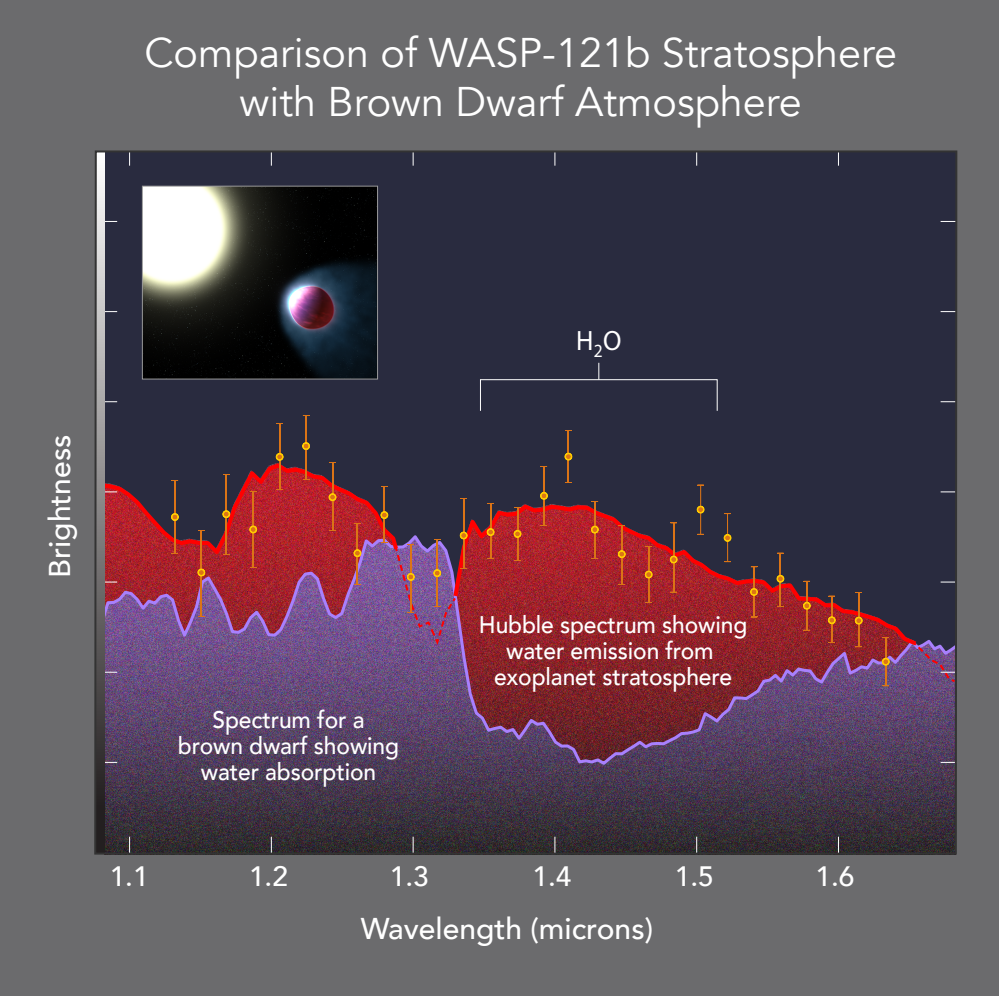
<style>
.page{position:relative;width:999px;height:997px;background:#fff}
.page>*{position:absolute;margin:0;border:0;box-sizing:border-box;transform-origin:0 0}
.t1{font:41.4px/49.6px "Avenir";color:#fff;text-align:center}
.t2{font:500 30px "Avenir";color:#fff}
.t3{font:500 28px "Avenir";color:#fff}
.t4{font:28px "Myriad Pro";color:#fff;scale:.95 1}
.t5{font:500 24px/26px "Avenir";letter-spacing:-.005em;color:#fff;text-align:center;scale:.95 1}
</style>
<div class="page">
<div style="left:0;top:0;width:998px;height:995px;background:#6b6b6d"></div>
<div style="left:103px;top:152px;width:852px;height:701px;background:#292b3f"></div>
<svg style="left:104px;top:311px;width:13px;height:1px"></svg>
<svg style="left:940px;top:311px;width:14px;height:1px"></svg>
<svg style="left:104px;top:221px;width:13px;height:1px"></svg>
<svg style="left:940px;top:221px;width:14px;height:1px"></svg>
<img style="left:104px;top:766px;width:850px;height:85px">
<img style="left:104px;top:582px;width:850px;height:184px">
<svg style="left:467px;top:502px;width:451px;height:145px"></svg>
<hr style="left:279px;top:424px;width:1px;height:66px;background:#db7416">
<hr style="left:305px;top:415px;width:1px;height:64px;background:#db7416">
<hr style="left:490px;top:504px;width:1px;height:54px;background:#db7416">
<hr style="left:517px;top:507px;width:1px;height:53px;background:#db7416">
<hr style="left:543px;top:466px;width:1px;height:59px;background:#db7416">
<hr style="left:567px;top:431px;width:1px;height:51px;background:#db7416">
<hr style="left:594px;top:501px;width:1px;height:57px;background:#db7416">
<hr style="left:621px;top:526px;width:1px;height:58px;background:#db7416">
<hr style="left:648px;top:546px;width:1px;height:56px;background:#db7416">
<svg style="left:486px;top:528px;width:8px;height:8px"></svg>
<svg style="left:513px;top:530px;width:8px;height:7px"></svg>
<svg style="left:540px;top:492px;width:7px;height:7px"></svg>
<svg style="left:564px;top:452px;width:8px;height:8px"></svg>
<svg style="left:590px;top:525px;width:8px;height:8px"></svg>
<svg style="left:617px;top:550px;width:8px;height:8px"></svg>
<svg style="left:644px;top:570px;width:8px;height:8px"></svg>
<hr style="left:673px;top:523px;width:1px;height:69px;background:#db7416">
<hr style="left:700px;top:485px;width:1px;height:49px;background:#db7416">
<hr style="left:726px;top:513px;width:2px;height:48px;background:#db7416">
<hr style="left:753px;top:566px;width:1px;height:50px;background:#db7416">
<hr style="left:779px;top:553px;width:1px;height:53px;background:#db7416">
<hr style="left:806px;top:581px;width:1px;height:49px;background:#db7416">
<hr style="left:831px;top:596px;width:1px;height:46px;background:#db7416">
<hr style="left:857px;top:592px;width:2px;height:54px;background:#db7416">
<svg style="left:669px;top:555px;width:8px;height:8px"></svg>
<svg style="left:696px;top:505px;width:8px;height:8px"></svg>
<svg style="left:723px;top:534px;width:8px;height:7px"></svg>
<svg style="left:749px;top:588px;width:8px;height:8px"></svg>
<svg style="left:776px;top:575px;width:8px;height:7px"></svg>
<svg style="left:802px;top:601px;width:8px;height:8px"></svg>
<svg style="left:827px;top:616px;width:8px;height:8px"></svg>
<svg style="left:854px;top:616px;width:8px;height:8px"></svg>
<hr style="left:884px;top:637px;width:2px;height:48px;background:#db7416">
<svg style="left:881px;top:657px;width:8px;height:8px"></svg>
<svg style="left:129px;top:153px;width:1px;height:13px"></svg>
<svg style="left:271px;top:153px;width:1px;height:13px"></svg>
<svg style="left:412px;top:153px;width:1px;height:13px"></svg>
<svg style="left:554px;top:153px;width:1px;height:13px"></svg>
<svg style="left:696px;top:153px;width:1px;height:13px"></svg>
<svg style="left:129px;top:836px;width:1px;height:15px"></svg>
<svg style="left:271px;top:836px;width:1px;height:15px"></svg>
<svg style="left:412px;top:836px;width:1px;height:15px"></svg>
<svg style="left:554px;top:836px;width:1px;height:15px"></svg>
<svg style="left:696px;top:836px;width:1px;height:15px"></svg>
<svg style="left:837px;top:836px;width:1px;height:15px"></svg>
<svg style="left:104px;top:401px;width:13px;height:1px"></svg>
<img style="left:104px;top:442px;width:363px;height:205px">
<svg style="left:104px;top:671px;width:13px;height:1px"></svg>
<svg style="left:104px;top:761px;width:13px;height:1px"></svg>
<svg style="left:940px;top:761px;width:14px;height:1px"></svg>
<img style="left:910px;top:639px;width:44px;height:45px">
<svg style="left:940px;top:581px;width:14px;height:1px"></svg>
<svg style="left:940px;top:491px;width:14px;height:1px"></svg>
<svg style="left:940px;top:401px;width:14px;height:1px"></svg>
<svg style="left:97px;top:153px;width:7px;height:698px;background:#898788"></svg>
<svg style="left:480px;top:363px;width:238px;height:48px"></svg>
<img style="left:144px;top:188px;width:232px;height:189px">
<div style="left:142px;top:186px;width:236px;height:193px;border:1px solid #999"></div>
<h1 class="t1" style="left:144px;top:28px;width:753px">Comparison of WASP-121b Stratosphere with Brown Dwarf Atmosphere</h1>
<p class="t2" style="left:34px;top:578px;width:145px;rotate:-90deg">Brightness</p>
<p class="t4" style="left:576px;top:324px;width:49px">H<sub>2</sub>O</p>
<p class="t5" style="left:178px;top:705px;width:234px">Spectrum for a brown dwarf showing water absorption</p>
<p class="t5" style="left:478px;top:610px;width:284px">Hubble spectrum showing water emission from exoplanet stratosphere</p>
<p class="t3" style="left:110px;top:852px;width:40px">1.1</p>
<p class="t3" style="left:249px;top:852px;width:40px">1.2</p>
<p class="t3" style="left:389px;top:852px;width:40px">1.3</p>
<p class="t3" style="left:532px;top:852px;width:40px">1.4</p>
<p class="t3" style="left:674px;top:852px;width:40px">1.5</p>
<p class="t3" style="left:815px;top:852px;width:40px">1.6</p>
<p class="t2" style="left:360px;top:902px;width:293px">Wavelength (microns)</p>
</div>
